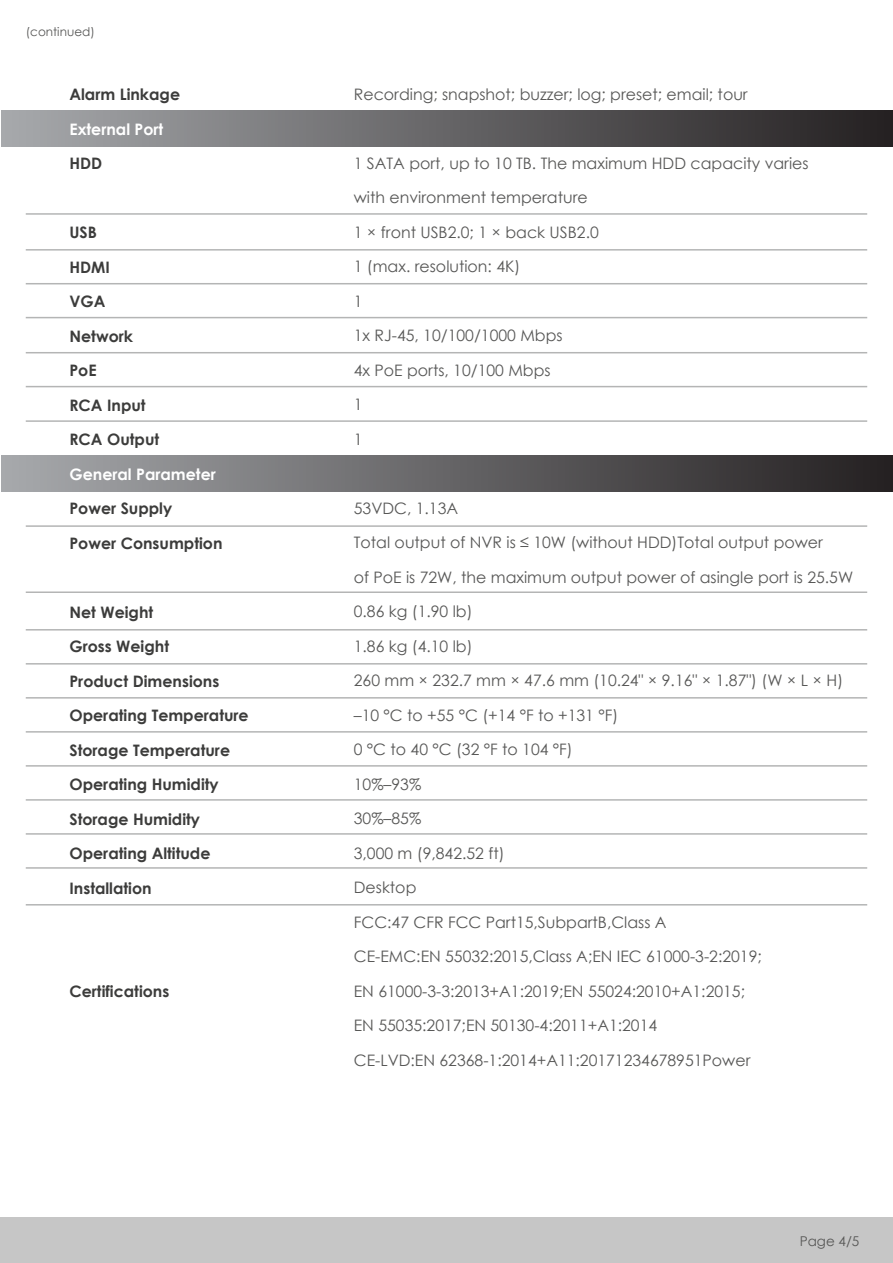
<style>
.page{position:relative;width:893px;height:1263px;background:#fff}
.page>*{position:absolute;margin:0;border:0;box-sizing:border-box;transform-origin:0 0}
.t1{font:15.75px/34.5px "Century Gothic";color:#575756}
.t2{font:700 15.75px/34.5px "Century Gothic";color:#3c3c3b}
.t3{font:700 15.75px "Century Gothic";color:#fff}
.t4{font:13.5px "Century Gothic";color:#575756}
.t5{font:12px "Century Gothic";color:#575756}
</style>
<div class="page">
<hr style="left:26px;top:213px;width:841px;height:2px;background:#b4b5b5">
<hr style="left:26px;top:249px;width:841px;height:2px;background:#b4b5b5">
<hr style="left:26px;top:283px;width:841px;height:1px;background:#b4b5b5">
<hr style="left:26px;top:317px;width:841px;height:1px;background:#b4b5b5">
<hr style="left:26px;top:352px;width:841px;height:1px;background:#b4b5b5">
<hr style="left:26px;top:386px;width:841px;height:1px;background:#b4b5b5">
<hr style="left:26px;top:420px;width:841px;height:2px;background:#b4b5b5">
<hr style="left:26px;top:525px;width:841px;height:2px;background:#b4b5b5">
<hr style="left:26px;top:591px;width:841px;height:2px;background:#b4b5b5">
<hr style="left:26px;top:629px;width:841px;height:1px;background:#b4b5b5">
<hr style="left:26px;top:663px;width:841px;height:1px;background:#b4b5b5">
<hr style="left:26px;top:697px;width:841px;height:2px;background:#b4b5b5">
<hr style="left:26px;top:731px;width:841px;height:2px;background:#b4b5b5">
<hr style="left:26px;top:765px;width:841px;height:2px;background:#b4b5b5">
<hr style="left:26px;top:799px;width:841px;height:2px;background:#b4b5b5">
<hr style="left:26px;top:833px;width:841px;height:2px;background:#b4b5b5">
<hr style="left:26px;top:867px;width:841px;height:2px;background:#b4b5b5">
<hr style="left:26px;top:904px;width:841px;height:1px;background:#b4b5b5">
<div style="left:1px;top:110px;width:892px;height:36px;background:linear-gradient(to right,#a7a9ac,#242021)"></div>
<div style="left:1px;top:456px;width:892px;height:36px;background:linear-gradient(to right,#a7a9ac,#242021)"></div>
<div style="left:0;top:1217px;width:893px;height:46px;background:#c6c6c6"></div>
<p class="t5" style="left:26px;top:24px;width:70px">(continued)</p>
<p class="t2" style="left:69px;top:76px;width:112px">Alarm Linkage</p>
<p class="t3" style="left:69px;top:117px;width:95px">External Port</p>
<p class="t2" style="left:69px;top:145px;width:34px">HDD</p>
<p class="t2" style="left:69px;top:214px;width:91px">USB<br>HDMI<br>VGA<br>Network<br>PoE<br>RCA Input<br>RCA Output</p>
<p class="t3" style="left:69px;top:462px;width:148px">General Parameter</p>
<p class="t2" style="left:69px;top:490px;width:155px">Power Supply<br>Power Consumption</p>
<p class="t2" style="left:69px;top:594px;width:181px">Net Weight<br>Gross Weight<br>Product Dimensions<br>Operating Temperature<br>Storage Temperature<br>Operating Humidity<br>Storage Humidity<br>Operating Altitude<br>Installation</p>
<p class="t2" style="left:69px;top:973px;width:101px">Certifications</p>
<p class="t1" style="left:354px;top:77px;width:395px">Recording; snapshot; buzzer; log; preset; email; tour</p>
<p class="t1" style="left:354px;top:146px;width:456px">1 SATA port, up to 10 TB. The maximum HDD capacity varies with environment temperature<br>1 × front USB2.0; 1 × back USB2.0<br>1 (max. resolution: 4K)<br>1<br>1x RJ-45, 10/100/1000 Mbps<br>4x PoE ports, 10/100 Mbps<br>1<br>1</p>
<p class="t1" style="left:354px;top:491px;width:501px">53VDC, 1.13A<br>Total output of NVR is ≤ 10W (without HDD)Total output power<br>of PoE is 72W, the maximum output power of asingle port is 25.5W 0.86 kg (1.90 lb)<br>1.86 kg (4.10 lb)<br>260 mm × 232.7 mm × 47.6 mm (10.24" × 9.16" × 1.87") (W × L × H) –10 °C to +55 °C (+14 °F to +131 °F)<br>0 °C to 40 °C (32 °F to 104 °F)<br>10%–93%<br>30%–85%<br>3,000 m (9,842.52 ft)<br>Desktop<br>FCC:47 CFR FCC Part15,SubpartB,Class A<br>CE-EMC:EN 55032:2015,Class A;EN IEC 61000-3-2:2019;<br>EN 61000-3-3:2013+A1:2019;EN 55024:2010+A1:2015;<br>EN 55035:2017;EN 50130-4:2011+A1:2014<br>CE-LVD:EN 62368-1:2014+A11:20171234678951Power</p>
<p class="t4" style="left:800px;top:1232px;width:61px">Page 4/5</p>
</div>
